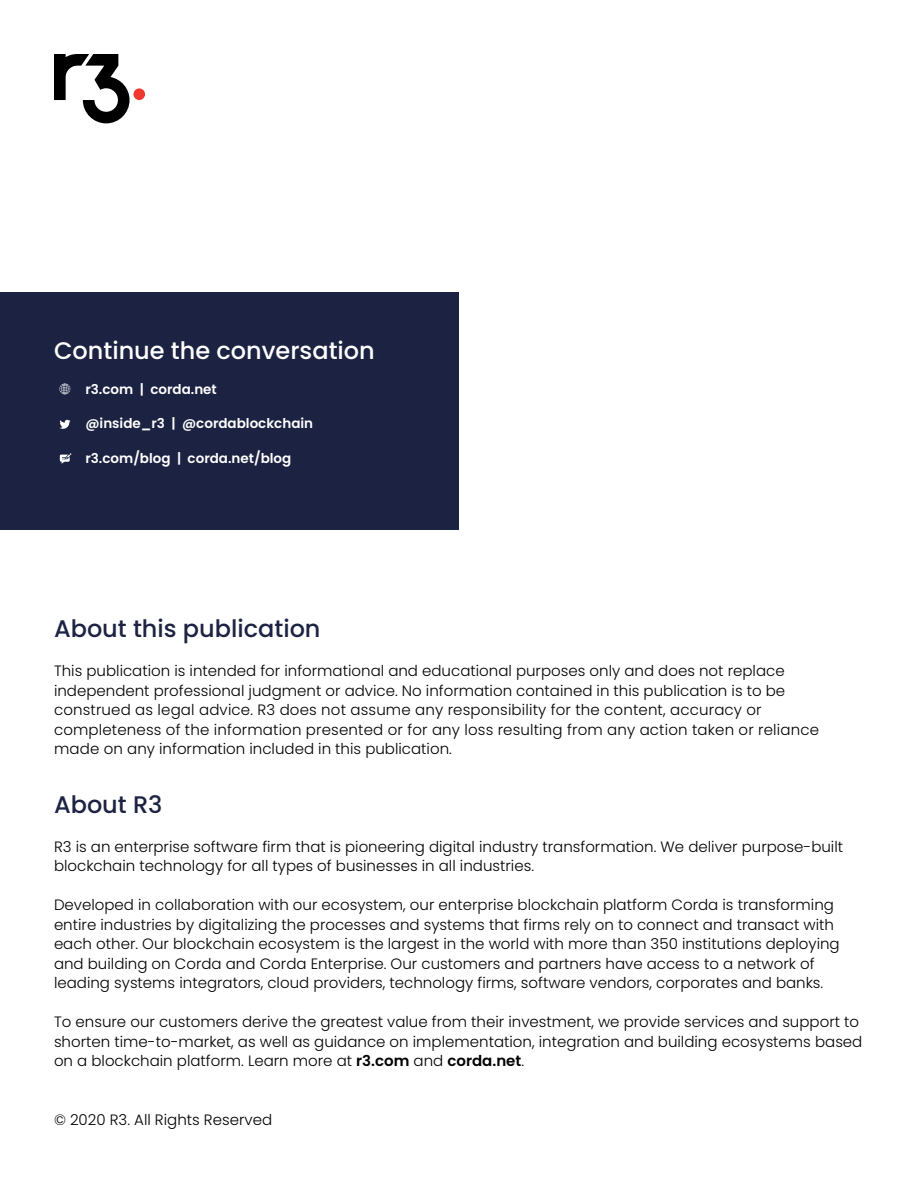
<style>
.page{position:relative;width:918px;height:1188px;background:#fff}
.page>*{position:absolute;margin:0;border:0;box-sizing:border-box;transform-origin:0 0}
.t1{font:500 24px "Poppins";color:#1d2343}
.t2{font:500 24px "Poppins";color:#fff}
.t3{font:300 15px/19.5px "Poppins";color:#000}
.t4{font:600 13.5px "Poppins";color:#fff}
.s1{font-weight:600}
</style>
<div class="page">
<div style="left:0;top:292px;width:459px;height:238px;background:#1c2242"></div>
<div style="left:133px;top:88px;width:12px;height:12px;background:#ef382e;border-radius:50%"></div>
<svg style="left:54px;top:54px;width:76px;height:69px"></svg>
<svg style="left:59px;top:384px;width:11px;height:10px"></svg>
<svg style="left:59px;top:420px;width:11px;height:9px"></svg>
<svg style="left:60px;top:453px;width:12px;height:11px"></svg>
<h1 class="t2" style="left:54px;top:337px;width:322px">Continue the conversation</h1>
<p class="t4" style="left:85px;top:381px;width:133px">r3.com | corda.net</p>
<p class="t4" style="left:85px;top:416px;width:229px">@inside_r3 | @cordablockchain</p>
<p class="t4" style="left:85px;top:450px;width:207px">r3.com/blog | corda.net/blog</p>
<h1 class="t1" style="left:54px;top:615px;width:268px">About this publication</h1>
<p class="t3" style="left:54px;top:662px;width:767px">This publication is intended for informational and educational purposes only and does not replace independent professional judgment or advice. No information contained in this publication is to be construed as legal advice. R3 does not assume any responsibility for the content, accuracy or completeness of the information presented or for any loss resulting from any action taken or reliance made on any information included in this publication.</p>
<h1 class="t1" style="left:54px;top:791px;width:110px">About R3</h1>
<p class="t3" style="left:54px;top:837px;width:791px">R3 is an enterprise software firm that is pioneering digital industry transformation. We deliver purpose-built blockchain technology for all types of businesses in all industries.</p>
<p class="t3" style="left:54px;top:896px;width:787px">Developed in collaboration with our ecosystem, our enterprise blockchain platform Corda is transforming entire industries by digitalizing the processes and systems that firms rely on to connect and transact with each other. Our blockchain ecosystem is the largest in the world with more than 350 institutions deploying and building on Corda and Corda Enterprise. Our customers and partners have access to a network of leading systems integrators, cloud providers, technology firms, software vendors, corporates and banks.</p>
<p class="t3" style="left:54px;top:1013px;width:810px">To ensure our customers derive the greatest value from their investment, we provide services and support to shorten time-to-market, as well as guidance on implementation, integration and building ecosystems based on a blockchain platform. Learn more at <span class="s1">r3.com</span> and <span class="s1">corda.net</span>.</p>
<p class="t3" style="left:54px;top:1110px;width:220px">© 2020 R3. All Rights Reserved</p>
</div>
